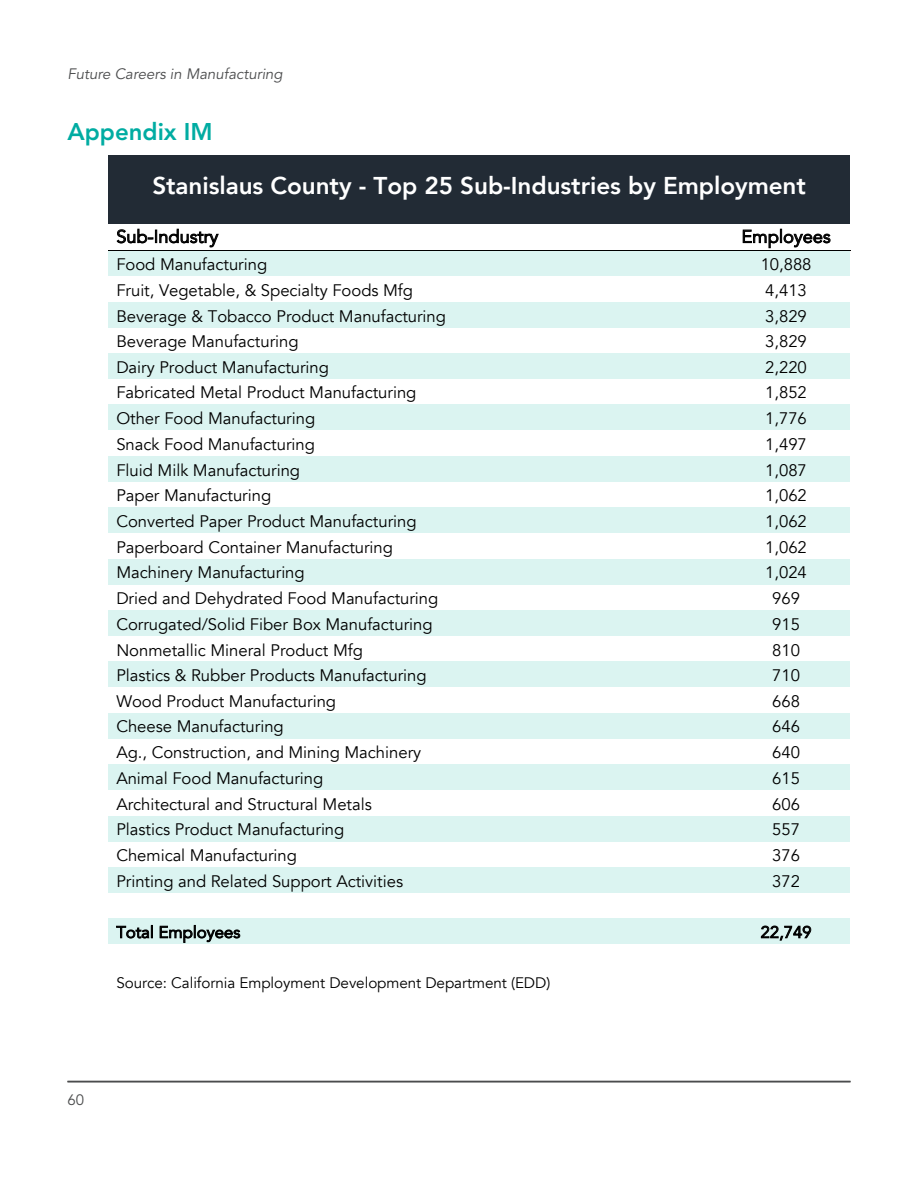
<style>
.page{position:relative;width:918px;height:1188px;background:#fff}
.page>*{position:absolute;margin:0;border:0;box-sizing:border-box;transform-origin:0 0}
.t1{font:800 24.3px "Avenir";letter-spacing:-.005em;color:#fff}
.Heading_2{font:800 24px "Avenir LT Std";color:#00aca2}
.t2{font:17.85px "Avenir";color:#000}
.t3{font:16.65px "Avenir";color:#000}
.t4{font:16.35px "Avenir";color:#000}
.t5{font:15.3px "Avenir";letter-spacing:-.005em;color:#000}
.t6{font:italic 15px "Avenir LT Std";color:#4b4c4d}
.t7{font:15px "Avenir LT Std";color:#4b4c4d}
</style>
<div class="page">
<hr style="left:68px;top:1081px;width:782px;height:1px;background:#4b4c4d">
<div style="left:108px;top:156px;width:742px;height:68px;background:#222b35"></div>
<div style="left:108px;top:251px;width:614px;height:25px;background:#dbf4f1"></div>
<div style="left:722px;top:251px;width:128px;height:25px;background:#dbf4f1"></div>
<hr style="left:108px;top:250px;width:614px;height:1px;background:#000">
<hr style="left:722px;top:250px;width:128px;height:1px;background:#000">
<div style="left:108px;top:302px;width:614px;height:26px;background:#dbf4f1"></div>
<div style="left:722px;top:302px;width:128px;height:26px;background:#dbf4f1"></div>
<div style="left:108px;top:353px;width:614px;height:26px;background:#dbf4f1"></div>
<div style="left:722px;top:353px;width:128px;height:26px;background:#dbf4f1"></div>
<div style="left:108px;top:405px;width:614px;height:25px;background:#dbf4f1"></div>
<div style="left:722px;top:405px;width:128px;height:25px;background:#dbf4f1"></div>
<div style="left:108px;top:456px;width:614px;height:26px;background:#dbf4f1"></div>
<div style="left:722px;top:456px;width:128px;height:26px;background:#dbf4f1"></div>
<div style="left:108px;top:508px;width:614px;height:25px;background:#dbf4f1"></div>
<div style="left:722px;top:508px;width:128px;height:25px;background:#dbf4f1"></div>
<div style="left:108px;top:559px;width:614px;height:25px;background:#dbf4f1"></div>
<div style="left:722px;top:559px;width:128px;height:25px;background:#dbf4f1"></div>
<div style="left:108px;top:610px;width:614px;height:26px;background:#dbf4f1"></div>
<div style="left:722px;top:610px;width:128px;height:26px;background:#dbf4f1"></div>
<div style="left:108px;top:662px;width:614px;height:25px;background:#dbf4f1"></div>
<div style="left:722px;top:662px;width:128px;height:25px;background:#dbf4f1"></div>
<div style="left:108px;top:713px;width:614px;height:26px;background:#dbf4f1"></div>
<div style="left:722px;top:713px;width:128px;height:26px;background:#dbf4f1"></div>
<div style="left:108px;top:764px;width:614px;height:26px;background:#dbf4f1"></div>
<div style="left:722px;top:764px;width:128px;height:26px;background:#dbf4f1"></div>
<div style="left:108px;top:816px;width:614px;height:25px;background:#dbf4f1"></div>
<div style="left:722px;top:816px;width:128px;height:25px;background:#dbf4f1"></div>
<div style="left:108px;top:867px;width:614px;height:26px;background:#dbf4f1"></div>
<div style="left:722px;top:867px;width:128px;height:26px;background:#dbf4f1"></div>
<div style="left:108px;top:918px;width:614px;height:26px;background:#dbf4f1"></div>
<div style="left:722px;top:918px;width:128px;height:26px;background:#dbf4f1"></div>
<p class="t6" style="left:68px;top:65px;width:217px">Future Careers in Manufacturing</p>
<p class="Heading_2" style="left:68px;top:117px;width:147px">Appendix IM</p>
<p class="t1" style="left:152px;top:167px;width:655px">Stanislaus County - Top 25 Sub-Industries by Employment</p>
<p class="t2" style="left:116px;top:226px;width:104px">Sub-Industry</p>
<p class="t2" style="left:742px;top:226px;width:91px">Employees</p>
<p class="t3" style="left:116px;top:254px;width:152px">Food Manufacturing</p>
<p class="t3" style="left:761px;top:254px;width:52px">10,888</p>
<p class="t3" style="left:116px;top:280px;width:298px">Fruit, Vegetable, &amp; Specialty Foods Mfg</p>
<p class="t3" style="left:765px;top:280px;width:43px">4,413</p>
<p class="t3" style="left:116px;top:306px;width:331px">Beverage &amp; Tobacco Product Manufacturing</p>
<p class="t3" style="left:765px;top:306px;width:43px">3,829</p>
<p class="t3" style="left:116px;top:332px;width:184px">Beverage Manufacturing</p>
<p class="t3" style="left:765px;top:332px;width:43px">3,829</p>
<p class="t3" style="left:116px;top:357px;width:214px">Dairy Product Manufacturing</p>
<p class="t3" style="left:765px;top:357px;width:43px">2,220</p>
<p class="t3" style="left:116px;top:383px;width:302px">Fabricated Metal Product Manufacturing</p>
<p class="t3" style="left:765px;top:383px;width:43px">1,852</p>
<p class="t3" style="left:116px;top:409px;width:200px">Other Food Manufacturing</p>
<p class="t3" style="left:765px;top:409px;width:43px">1,776</p>
<p class="t3" style="left:116px;top:434px;width:200px">Snack Food Manufacturing</p>
<p class="t3" style="left:765px;top:434px;width:43px">1,497</p>
<p class="t3" style="left:116px;top:460px;width:185px">Fluid Milk Manufacturing</p>
<p class="t3" style="left:765px;top:460px;width:43px">1,087</p>
<p class="t3" style="left:116px;top:486px;width:156px">Paper Manufacturing</p>
<p class="t3" style="left:765px;top:486px;width:43px">1,062</p>
<p class="t3" style="left:116px;top:511px;width:302px">Converted Paper Product Manufacturing</p>
<p class="t3" style="left:765px;top:511px;width:43px">1,062</p>
<p class="t3" style="left:116px;top:537px;width:278px">Paperboard Container Manufacturing</p>
<p class="t3" style="left:765px;top:537px;width:43px">1,062</p>
<p class="t3" style="left:116px;top:563px;width:190px">Machinery Manufacturing</p>
<p class="t3" style="left:765px;top:563px;width:43px">1,024</p>
<p class="t3" style="left:116px;top:588px;width:324px">Dried and Dehydrated Food Manufacturing</p>
<p class="t3" style="left:772px;top:588px;width:29px">969</p>
<p class="t3" style="left:116px;top:614px;width:318px">Corrugated/Solid Fiber Box Manufacturing</p>
<p class="t3" style="left:772px;top:614px;width:29px">915</p>
<p class="t3" style="left:116px;top:640px;width:248px">Nonmetallic Mineral Product Mfg</p>
<p class="t3" style="left:772px;top:640px;width:29px">810</p>
<p class="t3" style="left:116px;top:665px;width:312px">Plastics &amp; Rubber Products Manufacturing</p>
<p class="t3" style="left:772px;top:665px;width:29px">710</p>
<p class="t3" style="left:116px;top:691px;width:221px">Wood Product Manufacturing</p>
<p class="t3" style="left:772px;top:691px;width:29px">668</p>
<p class="t3" style="left:116px;top:717px;width:169px">Cheese Manufacturing</p>
<p class="t3" style="left:772px;top:717px;width:29px">646</p>
<p class="t3" style="left:116px;top:743px;width:306px">Ag., Construction, and Mining Machinery</p>
<p class="t3" style="left:772px;top:743px;width:29px">640</p>
<p class="t3" style="left:116px;top:768px;width:208px">Animal Food Manufacturing</p>
<p class="t3" style="left:772px;top:768px;width:29px">615</p>
<p class="t3" style="left:116px;top:794px;width:257px">Architectural and Structural Metals</p>
<p class="t3" style="left:772px;top:794px;width:29px">606</p>
<p class="t3" style="left:116px;top:819px;width:230px">Plastics Product Manufacturing</p>
<p class="t3" style="left:772px;top:819px;width:29px">557</p>
<p class="t3" style="left:116px;top:845px;width:182px">Chemical Manufacturing</p>
<p class="t3" style="left:772px;top:845px;width:29px">376</p>
<p class="t3" style="left:116px;top:871px;width:288px">Printing and Related Support Activities</p>
<p class="t3" style="left:772px;top:871px;width:29px">372</p>
<p class="t4" style="left:116px;top:922px;width:125px">Total Employees</p>
<p class="t4" style="left:761px;top:922px;width:52px">22,749</p>
<p class="t5" style="left:116px;top:974px;width:435px">Source: California Employment Development Department (EDD)</p>
<p class="t7" style="left:68px;top:1091px;width:18px">60</p>
</div>
